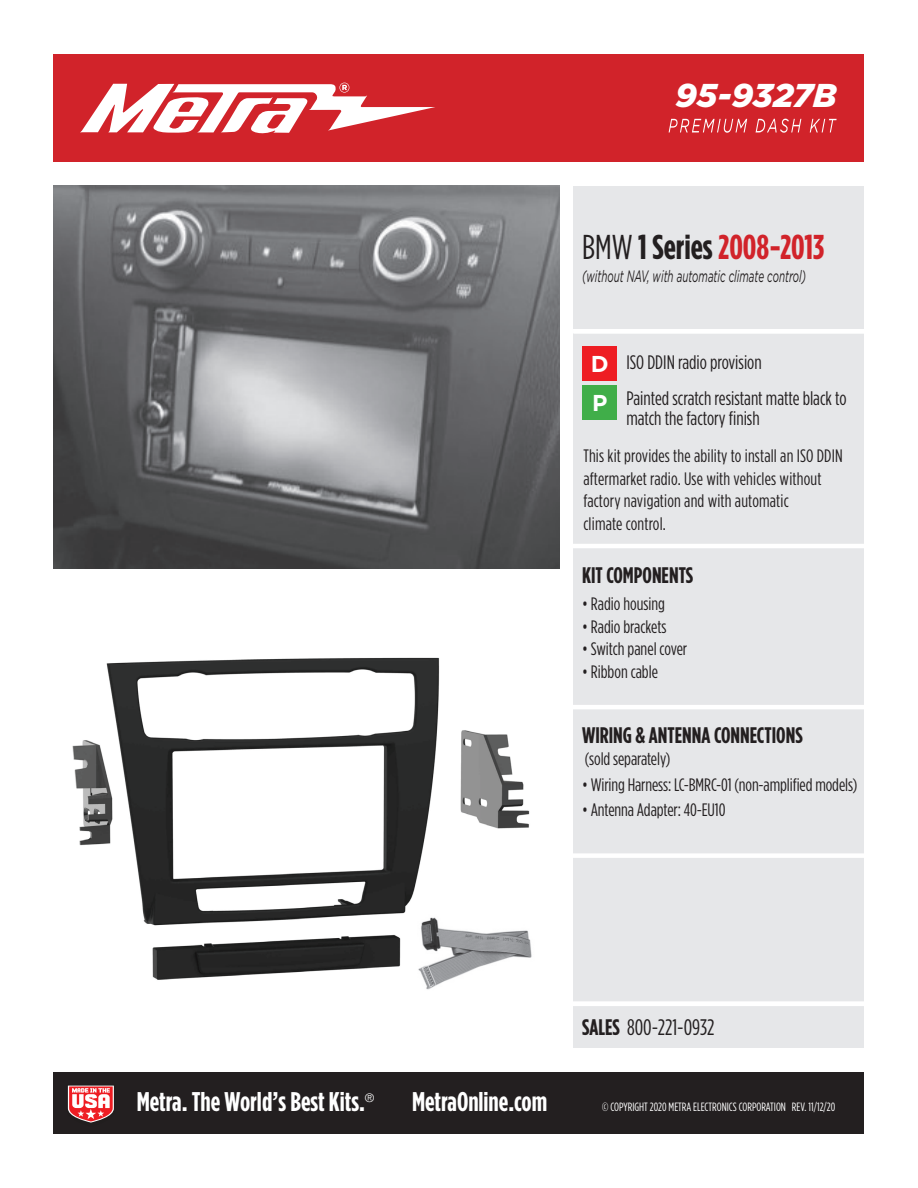
<style>
.page{position:relative;width:918px;height:1188px;background:#fff}
.page>*{position:absolute;margin:0;border:0;box-sizing:border-box;transform-origin:0 0}
.t1{font:700 34.5px "Gotham Condensed";color:#d1232a}
.t2{font:italic 900 33px "Gotham";letter-spacing:-.015em;color:#fff}
.t3{font:700 27px "Gotham Condensed";color:#fff}
.t4{font:700 22.95px/39.5px "Gotham";color:#fff}
.t5{font:700 22.5px "Gotham Condensed";color:#231f20}
.t6{font:22.5px "Gotham Condensed";color:#231f20}
.t7{font:19.5px/36px "Gotham Condensed";color:#231f20}
.t8{font:18px/22.5px "Gotham Condensed";color:#231f20}
.t9{font:italic 16.5px "Gotham";color:#231f20;scale:.6 1}
.t10{font:12px "Gotham Condensed";color:#fff}
.t11{font:300 12px "Helvetica Neue";color:#fff}
.s1{font-weight:400;color:#231f20}
.s2{color:#231f20}
.s3{font-weight:700}
</style>
<div class="page">
<div style="left:53px;top:1072px;width:810px;height:62px;background:#231f20"></div>
<img style="left:53px;top:186px;width:506px;height:382px">
<div style="left:53px;top:54px;width:810px;height:108px;background:#d1232a"></div>
<svg style="left:80px;top:83px;width:355px;height:51px"></svg>
<svg style="left:669px;top:119px;width:168px;height:14px"></svg>
<div style="left:573px;top:186px;width:290px;height:862px;background:#e6e7e9"></div>
<hr style="left:573px;top:329px;width:295px;height:4px;background:#fff">
<div style="left:583px;top:346px;width:34px;height:35px;background:#ee1d23"></div>
<div style="left:583px;top:386px;width:34px;height:34px;background:#40ae49"></div>
<hr style="left:572px;top:544px;width:294px;height:4px;background:#fff">
<div style="left:572px;top:853px;width:294px;height:5px;background:#fff"></div>
<svg style="left:67px;top:1085px;width:47px;height:38px;background:#d47679"></svg>
<hr style="left:572px;top:705px;width:295px;height:4px;background:#fff">
<hr style="left:572px;top:1002px;width:295px;height:4px;background:#fff">
<img style="left:72px;top:657px;width:458px;height:323px">
<img style="left:407px;top:910px;width:125px;height:80px">
<h2 class="t2" style="left:675px;top:77px;width:163px">95-9327B</h2>
<h1 class="t1" style="left:582px;top:228px;width:244px"><span class="s1">BMW</span> <span class="s2">1 Series</span> 2008-2013</h1>
<p class="t9" style="left:582px;top:267px;width:375px">(without NAV, with automatic climate control)</p>
<p class="t7" style="left:626px;top:344px;width:222px">ISO DDIN radio provision<br>Painted scratch resistant matte black to</p>
<p class="t7" style="left:626px;top:399px;width:135px">match the factory finish</p>
<p class="t4" style="left:591px;top:343px;width:19px">D<br>P</p>
<p class="t8" style="left:583px;top:444px;width:261px">This kit provides the ability to install an ISO DDIN aftermarket radio. Use with vehicles without factory navigation and with automatic<br>climate control.</p>
<p class="t5" style="left:582px;top:563px;width:113px">KIT COMPONENTS</p>
<p class="t8" style="left:582px;top:592px;width:84px">• Radio housing</p>
<p class="t8" style="left:582px;top:615px;width:86px">• Radio brackets</p>
<p class="t8" style="left:582px;top:637px;width:107px">• Switch panel cover</p>
<p class="t8" style="left:582px;top:660px;width:77px">• Ribbon cable</p>
<p class="t5" style="left:582px;top:722px;width:222px">WIRING &amp; ANTENNA CONNECTIONS</p>
<p class="t8" style="left:585px;top:747px;width:87px">(sold separately)</p>
<p class="t8" style="left:582px;top:773px;width:277px">• Wiring Harness: LC-BMRC-01 (non-amplified models)</p>
<p class="t8" style="left:582px;top:798px;width:145px">• Antenna Adapter: 40-EU10</p>
<p class="t6" style="left:582px;top:1015px;width:134px"><span class="s3">SALES</span> 800-221-0932</p>
<h3 class="t3" style="left:137px;top:1087px;width:230px">Metra. The World’s Best Kits.</h3>
<p class="t11" style="left:365px;top:1091px;width:11px">®</p>
<h3 class="t3" style="left:412px;top:1087px;width:137px">MetraOnline.com</h3>
<p class="t10" style="left:602px;top:1100px;width:235px">© COPYRIGHT 2020 METRA ELECTRONICS CORPORATION REV. 11/12/20</p>
</div>
